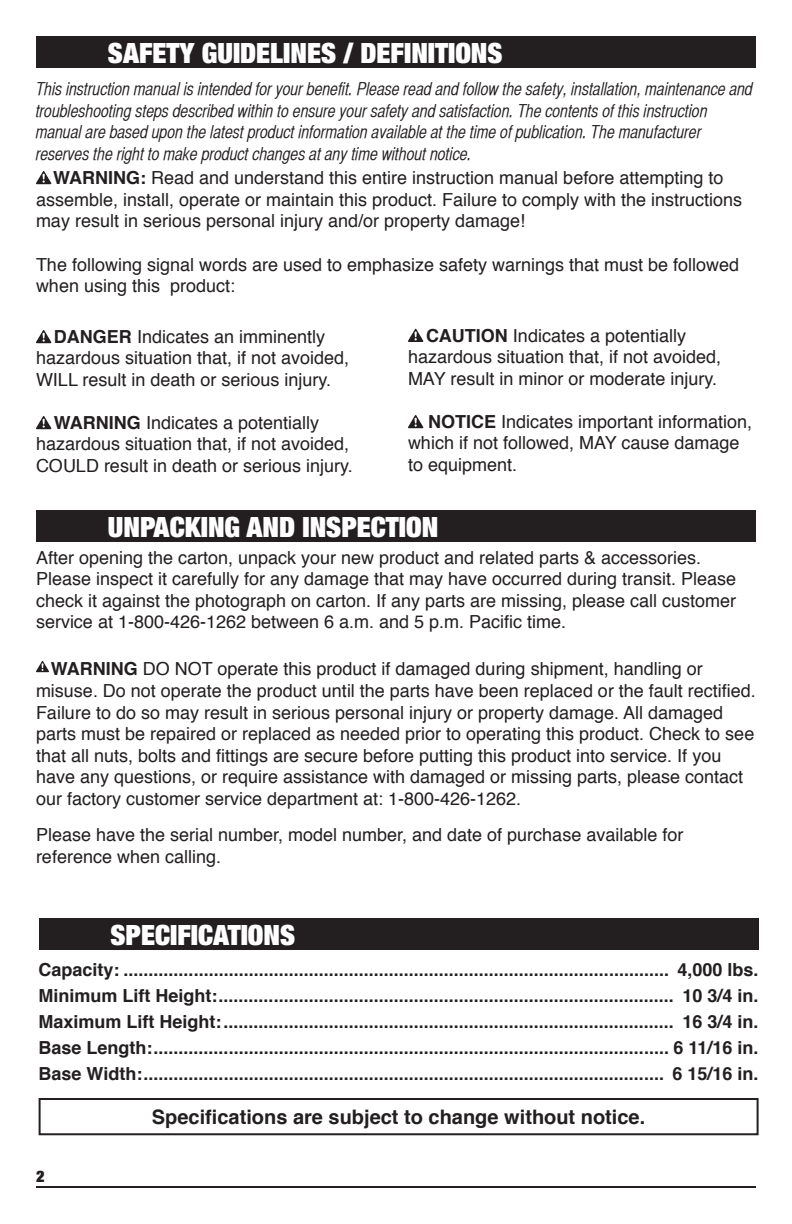
<style>
.page{position:relative;width:792px;height:1224px;background:#fff}
.page>*{position:absolute;margin:0;border:0;box-sizing:border-box;transform-origin:0 0}
.t1{font:900 expanded 28px "Helvetica Neue";color:#fff}
.t2{font:700 20px "Helvetica";color:#231f20}
.t3{font:18px/21.6px "Helvetica";color:#231f20}
.List{font:700 18px "Helvetica";color:#231f20}
.t4{font:18px/21.6px "Helvetica CY Oblique";color:#231f20;scale:.95 1}
.t5{font:900 expanded 16px "Helvetica Neue";color:#231f20}
.s1{font-weight:700}
</style>
<div class="page">
<hr style="left:36px;top:1186px;width:720px;height:2px;background:#231f20">
<div style="left:36px;top:36px;width:720px;height:32px;background:#231f20"></div>
<div style="left:36px;top:510px;width:720px;height:32px;background:#231f20"></div>
<div style="left:39px;top:918px;width:720px;height:32px;background:#231f20"></div>
<div style="left:39px;top:1098px;width:720px;height:37px;border:2px solid #231f20"></div>
<svg style="left:36px;top:171px;width:15px;height:13px"></svg>
<svg style="left:36px;top:330px;width:15px;height:13px"></svg>
<svg style="left:408px;top:415px;width:15px;height:13px"></svg>
<svg style="left:36px;top:661px;width:13px;height:11px"></svg>
<svg style="left:36px;top:416px;width:15px;height:13px"></svg>
<svg style="left:408px;top:329px;width:15px;height:13px"></svg>
<p class="t1" style="left:108px;top:35px;width:396px">SAFETY GUIDELINES / DEFINITIONS</p>
<p class="t4" style="left:36px;top:78px;width:756px">This instruction manual is intended for your benefit. Please read and follow the safety, installation, maintenance and troubleshooting steps described within to ensure your safety and satisfaction. The contents of this instruction manual are based upon the latest product information available at the time of publication. The manufacturer reserves the right to make product changes at any time without notice.</p>
<p class="t3" style="left:36px;top:168px;width:708px;text-indent:17px"><span class="s1">WARNING:</span> Read and understand this entire instruction manual before attempting to assemble, install, operate or maintain this product. Failure to comply with the instructions may result in serious personal injury and/or property damage!</p>
<p class="t3" style="left:36px;top:254px;width:705px">The following signal words are used to emphasize safety warnings that must be followed when using this product:</p>
<p class="t3" style="left:36px;top:326px;width:315px;text-indent:18px"><span class="s1">DANGER</span> Indicates an imminently hazardous situation that, if not avoided,<br>WILL result in death or serious injury.</p>
<p class="t3" style="left:36px;top:412px;width:318px;text-indent:18px"><span class="s1">WARNING</span> Indicates a potentially hazardous situation that, if not avoided,<br>COULD result in death or serious injury.</p>
<p class="t3" style="left:408px;top:325px;width:315px;text-indent:18px"><span class="s1">CAUTION</span> Indicates a potentially hazardous situation that, if not avoided,<br>MAY result in minor or moderate injury.</p>
<p class="t3" style="left:408px;top:411px;width:346px;text-indent:20px"><span class="s1">NOTICE</span> Indicates important information, which if not followed, MAY cause damage to equipment.</p>
<p class="t1" style="left:108px;top:509px;width:332px">UNPACKING AND INSPECTION</p>
<p class="t3" style="left:36px;top:547px;width:702px">After opening the carton, unpack your new product and related parts &amp; accessories.<br>Please inspect it carefully for any damage that may have occurred during transit. Please check it against the photograph on carton. If any parts are missing, please call customer service at 1-800-426-1262 between 6 a.m. and 5 p.m. Pacific time.</p>
<p class="t3" style="left:36px;top:659px;width:721px;text-indent:15px"><span class="s1">WARNING</span> DO NOT operate this product if damaged during shipment, handling or misuse. Do not operate the product until the parts have been replaced or the fault rectified.<br>Failure to do so may result in serious personal injury or property damage. All damaged parts must be repaired or replaced as needed prior to operating this product. Check to see that all nuts, bolts and fittings are secure before putting this product into service. If you have any questions, or require assistance with damaged or missing parts, please contact our factory customer service department at: 1-800-426-1262.</p>
<p class="t3" style="left:36px;top:825px;width:649px">Please have the serial number, model number, and date of purchase available for reference when calling.</p>
<p class="t1" style="left:111px;top:917px;width:186px">SPECIFICATIONS</p>
<p class="List" style="left:39px;top:955px;width:722px">Capacity: ............................................................................................................. 4,000 lbs.</p>
<p class="List" style="left:39px;top:981px;width:722px">Minimum Lift Height:........................................................................................... 10 3/4 in.</p>
<p class="List" style="left:39px;top:1007px;width:722px">Maximum Lift Height:.......................................................................................... 16 3/4 in.</p>
<p class="List" style="left:39px;top:1033px;width:722px">Base Length:....................................................................................................... 6 11/16 in.</p>
<p class="List" style="left:39px;top:1059px;width:722px">Base Width:........................................................................................................ 6 15/16 in.</p>
<p class="t5" style="left:36px;top:1166px;width:10px">2</p>
<p class="t2" style="left:152px;top:1101px;width:495px">Specifications are subject to change without notice.</p>
</div>
